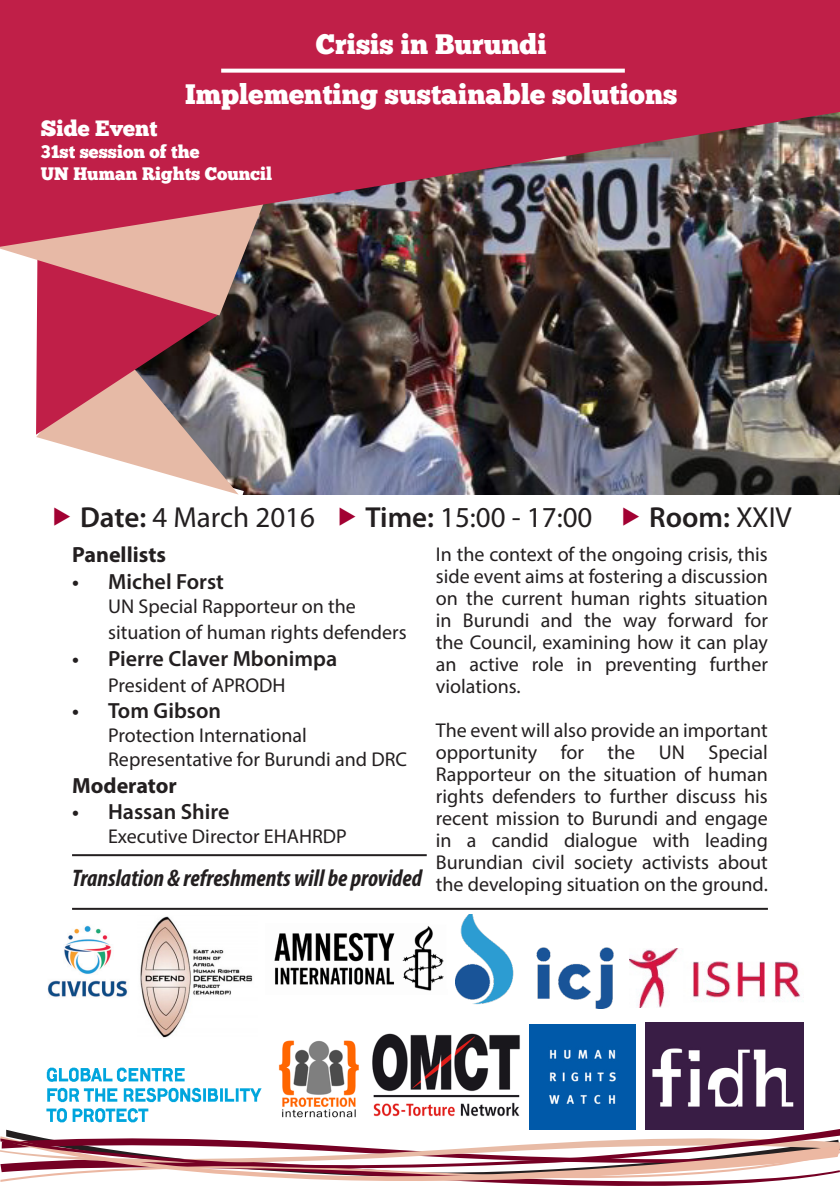
<style>
.page{position:relative;width:840px;height:1191px;background:#fff}
.page>*{position:absolute;margin:0;border:0;box-sizing:border-box;transform-origin:0 0}
.t1{font:29px "Myriad Pro";color:#231f20}
.t2{font:600 29px "Myriad Pro";color:#231f20}
.t3{font:28px "Chunk Five Ex";color:#fff}
.t4{font:italic 700 condensed 24px "Myriad Pro";color:#231f20}
.t5{font:600 22px "Myriad Pro";color:#231f20}
.t6{font:700 22px "Myriad Pro";color:#231f20}
.t7{font:22px "Chunk Five Ex";color:#fff}
.t8{font:20px/22px "Myriad Pro";color:#231f20;text-align:justify}
.t9{font:18px "Chunk Five Ex";color:#fff}
.s1{font-weight:600}
.s2{font-weight:400}
</style>
<div class="page">
<img style="left:244px;top:247px;width:595px;height:247px">
<img style="left:0;top:247px;width:341px;height:68px">
<svg style="left:0;top:0;width:839px;height:247px;background:#aa324f"></svg>
<svg style="left:221px;top:69px;width:403px;height:4px"></svg>
<svg style="left:0;top:1129px;width:839px;height:57px"></svg>
<img style="left:47px;top:925px;width:81px;height:72px">
<hr style="left:72px;top:908px;width:695px;height:2px;background:#231f20">
<hr style="left:72px;top:854px;width:354px;height:2px;background:#231f20">
<img style="left:274px;top:926px;width:170px;height:65px">
<img style="left:278px;top:1040px;width:81px;height:78px">
<img style="left:372px;top:1033px;width:148px;height:84px">
<img style="left:529px;top:1024px;width:106px;height:105px">
<img style="left:46px;top:1067px;width:216px;height:56px">
<img style="left:629px;top:948px;width:172px;height:59px">
<img style="left:645px;top:1022px;width:157px;height:107px">
<img style="left:455px;top:915px;width:159px;height:93px">
<img style="left:140px;top:916px;width:113px;height:122px">
<svg style="left:36px;top:237px;width:208px;height:258px;background:#c58589"></svg>
<p class="t3" style="left:316px;top:24px;width:232px">Crisis in Burundi</p>
<p class="t3" style="left:185px;top:74px;width:493px">Implementing sustainable solutions</p>
<p class="t7" style="left:41px;top:112px;width:118px">Side Event</p>
<p class="t9" style="left:41px;top:138px;width:160px">31st session of the</p>
<p class="t9" style="left:41px;top:160px;width:232px">UN Human Rights Council</p>
<p class="t1" style="left:80px;top:499px;width:236px"><span class="s1">Date:</span> 4 March 2016</p>
<p class="t1" style="left:365px;top:499px;width:228px"><span class="s1">Time:</span> 15:00 - 17:00</p>
<p class="t2" style="left:648px;top:499px;width:144px">Room: <span class="s2">XXIV</span></p>
<p class="t6" style="left:72px;top:540px;width:95px">Panellists</p>
<p class="t5" style="left:72px;top:567px;width:153px">• Michel Forst</p>
<p class="t8" style="left:108px;top:592px;width:300px;line-height:26.4px">UN Special Rapporteur on the situation of human rights defenders</p>
<p class="t5" style="left:72px;top:644px;width:266px">• Pierre Claver Mbonimpa</p>
<p class="t8" style="left:108px;top:674px;width:179px">President of APRODH</p>
<p class="t5" style="left:72px;top:697px;width:150px">• Tom Gibson</p>
<p class="t8" style="left:108px;top:723px;width:300px;line-height:24px">Protection International<br>Representative for Burundi and DRC</p>
<p class="t6" style="left:72px;top:771px;width:106px">Moderator</p>
<p class="t5" style="left:72px;top:797px;width:159px">• Hassan Shire</p>
<p class="t8" style="left:108px;top:825px;width:240px">Executive Director EHAHRDP</p>
<p class="t4" style="left:72px;top:863px;width:351px">Translation &amp; refreshments will be provided</p>
<p class="t8" style="left:435px;top:543px;width:333px">In the context of the ongoing crisis, this side event aims at fostering a discussion on the current human rights situation in Burundi and the way forward for the Council, examining how it can play an active role in preventing further violations.</p>
<p class="t8" style="left:435px;top:719px;width:333px">The event will also provide an important opportunity for the UN Special Rapporteur on the situation of human rights defenders to further discuss his recent mission to Burundi and engage in a candid dialogue with leading Burundian civil society activists about the developing situation on the ground.</p>
</div>
